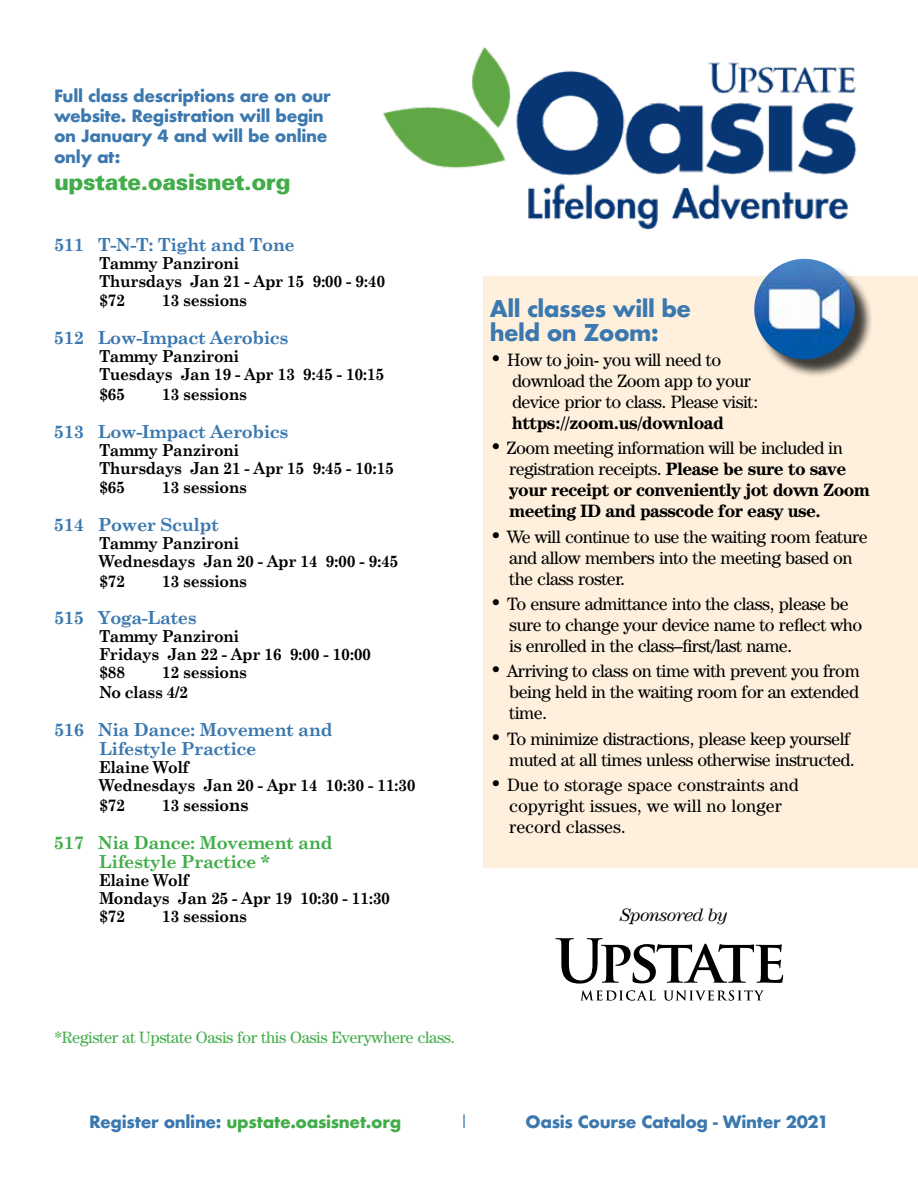
<style>
.page{position:relative;width:918px;height:1188px;background:#fff}
.page>*{position:absolute;margin:0;border:0;box-sizing:border-box;transform-origin:0 0}
.t1{font:700 22.5px/24px "Futura";letter-spacing:-.025em;color:#3b78af}
.t2{font:900 22.5px "Univers";letter-spacing:-.02em;color:#41ad49}
.t3{font:18px/21px "Century IT Cby BT";letter-spacing:-.025em;color:#000}
.t4{font:700 18px/21px "Century IT Cby BT";letter-spacing:-.03em;color:#000}
.t5{font:700 18px/19.5px "Century Schoolbook";letter-spacing:-.025em;color:#3b78af}
.t6{font:18px/21px "Century IT Cby BT";color:#000}
.t7{font:700 18px/19.5px "Century Schoolbook";letter-spacing:-.025em;color:#41ad49}
.t8{font:italic 18px "Century IT Cby BT";letter-spacing:-.025em;color:#000}
.t9{font:700 16.5px/18px "Century Schoolbook";letter-spacing:-.025em;color:#000;scale:.95 1}
.t10{font:700 16.5px/19.8px "Futura";letter-spacing:-.02em;color:#3b78af}
.t11{font:16.5px "Century IT Cby BT";letter-spacing:-.025em;color:#41ad49}
.t12{font:700 16.5px "Futura";letter-spacing:-.02em;color:#41ad49}
.t13{font:16.5px "Futura";color:#3b78af}
.s1{font-size:18px}
.s2{font-size:21px}
.s3{font-weight:400;font-size:21px}
.s4{font-weight:400}
.s5{color:#3b78af}
</style>
<div class="page">
<div style="left:484px;top:276px;width:434px;height:592px;background:#fef0dc"></div>
<div style="left:757px;top:261px;width:116px;height:117px;background:#000;opacity:.75"></div>
<img style="left:754px;top:259px;width:101px;height:100px">
<img style="left:382px;top:47px;width:475px;height:183px">
<svg style="left:555px;top:938px;width:228px;height:46px"></svg>
<svg style="left:663px;top:990px;width:101px;height:11px"></svg>
<svg style="left:580px;top:990px;width:76px;height:11px"></svg>
<p class="t10" style="left:54px;top:86px;width:278px">Full class descriptions are on our website. Registration will begin on January 4 and will be online</p>
<p class="t10" style="left:54px;top:147px;width:68px">only at:</p>
<p class="t2" style="left:54px;top:168px;width:238px">upstate.oasisnet.org</p>
<p class="t5" style="left:54px;top:235px;width:242px">511 T-N-T: Tight and Tone</p>
<p class="t9" style="left:99px;top:254px;width:303px">Tammy Panzironi<br>Thursdays Jan 21 - Apr 15 9:00 - 9:40</p>
<p class="t9" style="left:99px;top:291px;width:29px">$72</p>
<p class="t9" style="left:162px;top:291px;width:91px">13 sessions</p>
<p class="t5" style="left:54px;top:328px;width:236px">512 Low-Impact Aerobics</p>
<p class="t9" style="left:99px;top:347px;width:302px">Tammy Panzironi<br>Tuesdays Jan 19 - Apr 13 9:45 - 10:15</p>
<p class="t9" style="left:99px;top:385px;width:29px">$65</p>
<p class="t9" style="left:162px;top:385px;width:91px">13 sessions</p>
<p class="t5" style="left:54px;top:421px;width:236px">513 Low-Impact Aerobics</p>
<p class="t9" style="left:99px;top:441px;width:312px">Tammy Panzironi<br>Thursdays Jan 21 - Apr 15 9:45 - 10:15</p>
<p class="t9" style="left:99px;top:478px;width:29px">$65</p>
<p class="t9" style="left:162px;top:478px;width:91px">13 sessions</p>
<p class="t5" style="left:54px;top:515px;width:166px">514 Power Sculpt</p>
<p class="t9" style="left:99px;top:534px;width:317px">Tammy Panzironi<br>Wednesdays Jan 20 - Apr 14 9:00 - 9:45</p>
<p class="t9" style="left:99px;top:571px;width:29px">$72</p>
<p class="t9" style="left:162px;top:571px;width:91px">13 sessions</p>
<p class="t5" style="left:54px;top:608px;width:144px">515 Yoga-Lates</p>
<p class="t9" style="left:99px;top:627px;width:288px">Tammy Panzironi<br>Fridays Jan 22 - Apr 16 9:00 - 10:00 $88</p>
<p class="t9" style="left:99px;top:663px;width:157px;line-height:19.5px;text-indent:63px">12 sessions<br>No class 4/2</p>
<p class="t5" style="left:99px;top:719px;width:235px;text-indent:-45px">516 Nia Dance: Movement and<br>Lifestyle Practice</p>
<p class="t9" style="left:99px;top:758px;width:335px">Elaine Wolf<br>Wednesdays Jan 20 - Apr 14 10:30 - 11:30</p>
<p class="t9" style="left:99px;top:796px;width:29px">$72</p>
<p class="t9" style="left:162px;top:796px;width:93px">13 sessio<span class="s1">ns</span></p>
<p class="t7" style="left:99px;top:832px;width:235px;text-indent:-45px">517 Nia Dance: Movement and<br>Lifestyle Practice *</p>
<p class="t9" style="left:99px;top:871px;width:308px">Elaine Wolf<br>Mondays Jan 25 - Apr 19 10:30 - 11:30 $72</p>
<p class="t9" style="left:162px;top:907px;width:91px">13 sessions</p>
<p class="t1" style="left:490px;top:296px;width:203px">All classes will be held on Zoom:</p>
<p class="t3" style="left:512px;top:349px;width:248px;text-indent:-22px"><span class="s2">•</span> How to join- you will need to download the Zoom app to your device prior to class. Please visit:</p>
<p class="t4" style="left:512px;top:412px;width:213px">https://zoom.us/download</p>
<p class="t4" style="left:509px;top:437px;width:362px;text-indent:-19px"><span class="s3">•</span> <span class="s4">Zoom meeting information will be included in registration receipts.</span> Please be sure to save your receipt or conveniently jot down Zoom meeting ID and passcode for easy use.</p>
<p class="t3" style="left:509px;top:526px;width:360px;text-indent:-19px"><span class="s2">•</span> We will continue to use the waiting room feature and allow members into the meeting based on the class roster.</p>
<p class="t3" style="left:509px;top:593px;width:355px;text-indent:-19px"><span class="s2">•</span> To ensure admittance into the class, please be sure to change your device name to reflect who is enrolled in the class–first/last name.</p>
<p class="t3" style="left:509px;top:660px;width:352px;text-align:justify;text-indent:-19px"><span class="s2">•</span> Arriving to class on time with prevent you from being held in the waiting room for an extended time.</p>
<p class="t3" style="left:490px;top:728px;width:367px;text-align:right"><span class="s2">•</span> To minimize distractions, please keep yourself muted at all times unless otherwise instructed.</p>
<p class="t6" style="left:509px;top:774px;width:291px;text-indent:-19px"><span class="s2">•</span> Due to storage space constraints and copyright issues, we will no longer record classes.</p>
<p class="t8" style="left:620px;top:904px;width:109px">Sponsored by</p>
<p class="t11" style="left:54px;top:1027px;width:403px">*Register at Upstate Oasis for this Oasis Everywhere class.</p>
<p class="t12" style="left:89px;top:1110px;width:314px"><span class="s5">Register online:</span> upstate.oasisnet.org</p>
<p class="t13" style="left:460px;top:1111px;width:11px">|</p>
<p class="t10" style="left:526px;top:1112px;width:305px">Oasis Course Catalog - Winter 2021</p>
</div>
